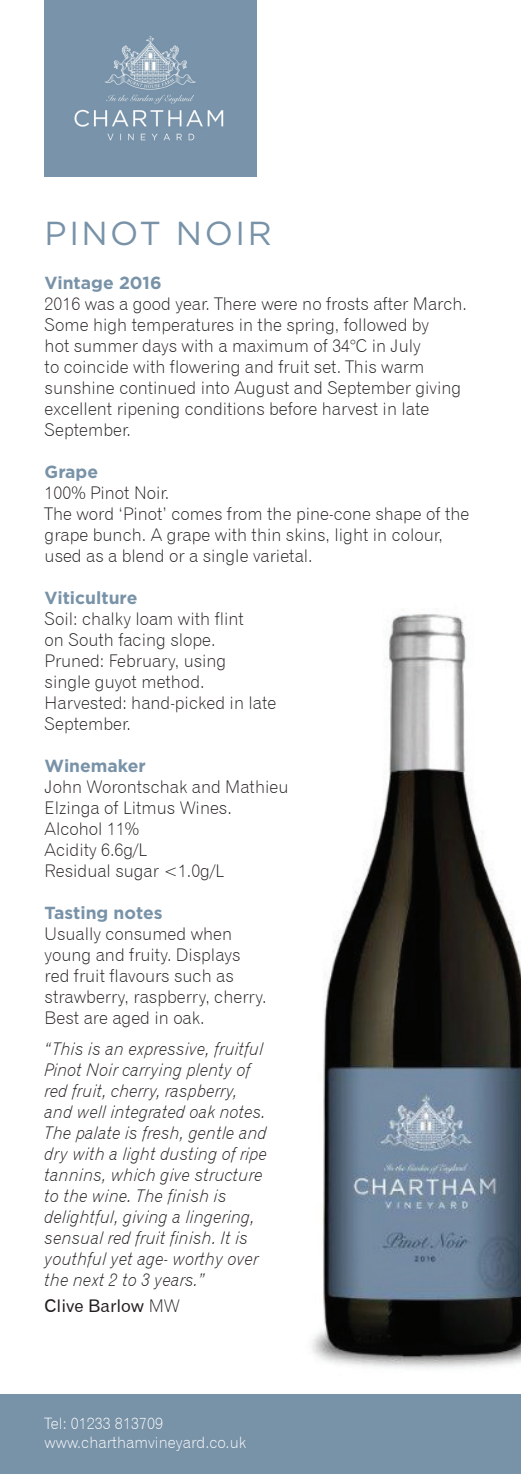
<style>
.page{position:relative;width:521px;height:1474px;background:#fff}
.page>*{position:absolute;margin:0;border:0;box-sizing:border-box;transform-origin:0 0}
.t1{font:33.25px "Gotham";letter-spacing:.075em;color:#7892a8}
.t2{font:17.5px/21px "Gothic 720 BT Light B";color:#231f20}
.t3{font:17.5px/21px "Gothic 720 BT Light Italic B";color:#231f20}
.t4{font:700 17.5px "Gotham";color:#7892a8}
.t5{font:17.5px "Gothic 720 BT Roman B";color:#231f20}
.t6{font:15.75px "Gothic 720 BT Light B";color:#fff}
.s1{font-family:"Gothic 720 BT Light B"}
</style>
<div class="page">
<div style="left:0;top:1394px;width:521px;height:79px;background:#7892a8"></div>
<img style="left:312px;top:609px;width:209px;height:760px">
<img style="left:45px;top:0;width:211px;height:177px">
<p class="t1" style="left:45px;top:212px;width:229px">PINOT NOIR</p>
<p class="t4" style="left:45px;top:271px;width:118px">Vintage 2016</p>
<p class="t2" style="left:45px;top:293px;width:424px">2016 was a good year. There were no frosts after March.<br>Some high temperatures in the spring, followed by<br>hot summer days with a maximum of 34°C in July<br>to coincide with flowering and fruit set. This warm sunshine continued into August and September giving excellent ripening conditions before harvest in late September.</p>
<p class="t4" style="left:45px;top:460px;width:55px">Grape</p>
<p class="t2" style="left:45px;top:482px;width:126px">100% Pinot Noir.</p>
<p class="t2" style="left:45px;top:503px;width:426px">The word ‘Pinot’ comes from the pine-cone shape of the grape bunch. A grape with thin skins, light in colour, used as a blend or a single varietal.</p>
<p class="t4" style="left:45px;top:586px;width:94px">Viticulture</p>
<p class="t2" style="left:45px;top:608px;width:233px">Soil: chalky loam with flint<br>on South facing slope.<br>Pruned: February, using single guyot method.<br>Harvested: hand-picked in late<br>September.</p>
<p class="t4" style="left:45px;top:754px;width:103px">Winemaker</p>
<p class="t2" style="left:45px;top:776px;width:245px">John Worontschak and Mathieu<br>Elzinga of Litmus Wines.</p>
<p class="t2" style="left:45px;top:818px;width:96px">Alcohol 11%</p>
<p class="t2" style="left:45px;top:839px;width:181px">Acidity 6.6g/L<br>Residual sugar &lt;1.0g/L</p>
<p class="t4" style="left:45px;top:901px;width:120px">Tasting notes</p>
<p class="t2" style="left:45px;top:923px;width:223px">Usually consumed when young and fruity. Displays red fruit flavours such as strawberry, raspberry, cherry.<br>Best are aged in oak.</p>
<p class="t3" style="left:45px;top:1038px;width:224px">“This is an expressive, fruitful<br>Pinot Noir carrying plenty of red fruit, cherry, raspberry, and well integrated oak notes.<br>The palate is fresh, gentle and dry with a light dusting of ripe tannins, which give structure to the wine. The finish is delightful, giving a lingering, sensual red fruit finish. It is youthful yet age- worthy over the next 2 to 3 years.”</p>
<p class="t5" style="left:45px;top:1295px;width:137px">Clive Barlow <span class="s1">MW</span></p>
<p class="t6" style="left:45px;top:1413px;width:120px">Tel: 01233 813709</p>
<p class="t6" style="left:45px;top:1432px;width:203px">www.charthamvineyard.co.uk</p>
</div>
